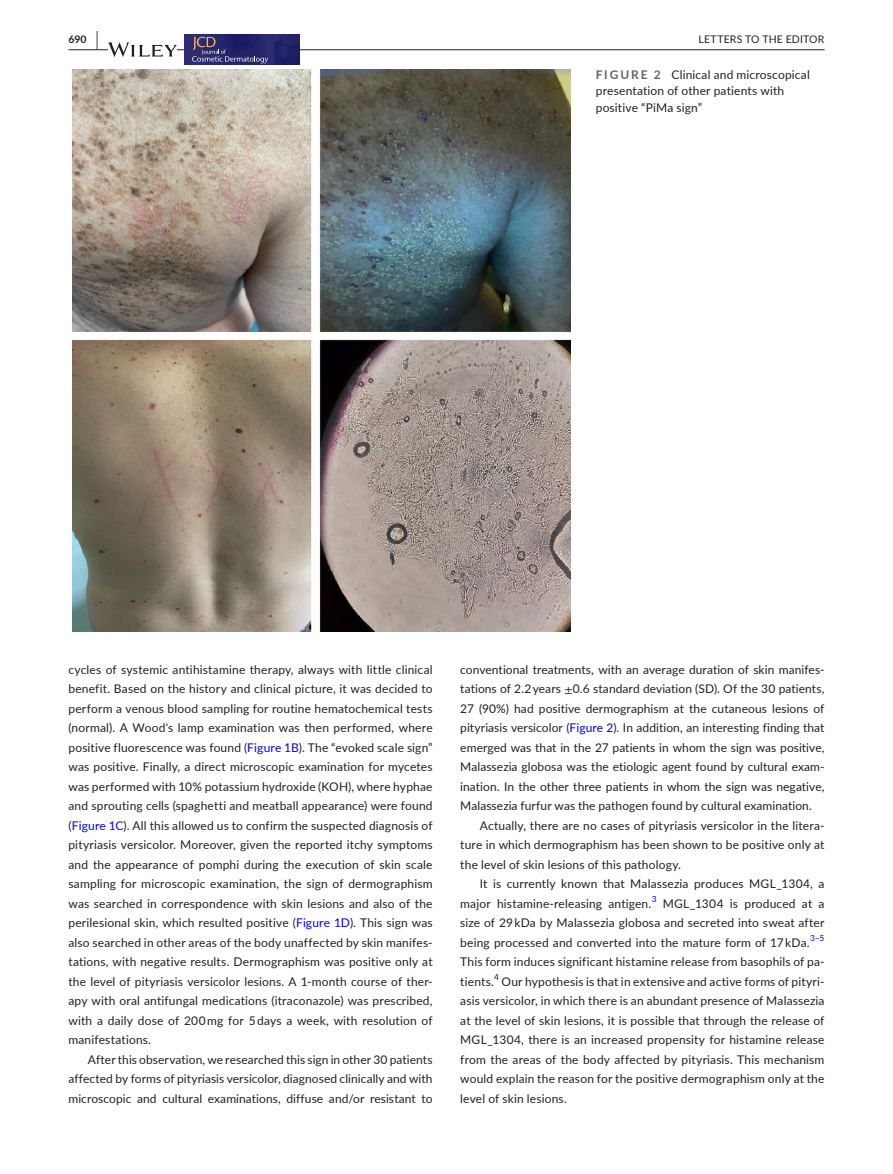
<style>
.page{position:relative;width:893px;height:1174px;background:#fff}
.page>*{position:absolute;margin:0;border:0;box-sizing:border-box;transform-origin:0 0}
.t1{font:12px/19.5px "Lato";letter-spacing:.01em;color:#231f20;text-align:justify}
.t2{font:10.5px "Lato";letter-spacing:.02em;color:#231f20}
.t3{font:700 10.5px "Lato";color:#231f20}
.t4{font:8.4px "Lato";color:#00f}
.s1{font-size:19.5px}
.s2{font-weight:700;color:#636366}
.s3{color:#00f}
.s4{font-family:"STIX"}
</style>
<div class="page">
<hr style="left:68px;top:49px;width:756px;height:1px;background:#231f20">
<svg style="left:108px;top:42px;width:69px;height:15px"></svg>
<img style="left:185px;top:35px;width:114px;height:30px">
<svg style="left:192px;top:37px;width:76px;height:26px;background:#3d3a73"></svg>
<img style="left:73px;top:69px;width:497px;height:563px">
<p class="t3" style="left:68px;top:31px;width:31px">690 <span class="s1">|</span></p>
<p class="t2" style="left:698px;top:31px;width:127px">LETTERS TO THE EDITOR</p>
<p class="t1" style="left:596px;top:66px;width:216px;line-height:16.5px;text-align:left"><span class="s2">FIGURE 2</span> Clinical and microscopical presentation of other patients with positive “PiMa sign”</p>
<p class="t1" style="left:68px;top:659px;width:366px">cycles of systemic antihistamine therapy, always with little clinical benefit. Based on the history and clinical picture, it was decided to perform a venous blood sampling for routine hematochemical tests (normal). A Wood's lamp examination was then performed, where positive fluorescence was found (<span class="s3">Figure 1B</span>). The “evoked scale sign” was positive. Finally, a direct microscopic examination for mycetes was performed with 10% potassium hydroxide (KOH), where hyphae and sprouting cells (spaghetti and meatball appearance) were found (<span class="s3">Figure 1C</span>). All this allowed us to confirm the suspected diagnosis of pityriasis versicolor. Moreover, given the reported itchy symptoms and the appearance of pomphi during the execution of skin scale sampling for microscopic examination, the sign of dermographism was searched in correspondence with skin lesions and also of the perilesional skin, which resulted positive (<span class="s3">Figure 1D</span>). This sign was also searched in other areas of the body unaffected by skin manifes&shy;tations, with negative results. Dermographism was positive only at the level of pityriasis versicolor lesions. A 1-month course of ther&shy;apy with oral antifungal medications (itraconazole) was prescribed, with a daily dose of 200 mg for 5 days a week, with resolution of manifestations.</p>
<p class="t1" style="left:68px;top:1049px;width:366px;text-indent:20px">After this observation, we researched this sign in other 30 patients affected by forms of pityriasis versicolor, diagnosed clinically and with microscopic and cultural examinations, diffuse and/or resistant to</p>
<p class="t1" style="left:460px;top:659px;width:366px">conventional treatments, with an average duration of skin manifes&shy;tations of 2.2 years <span class="s4">±</span>0.6 standard deviation (SD). Of the 30 patients, 27 (90%) had positive dermographism at the cutaneous lesions of pityriasis versicolor (<span class="s3">Figure 2</span>). In addition, an interesting finding that emerged was that in the 27 patients in whom the sign was positive, Malassezia globosa was the etiologic agent found by cultural exam&shy;ination. In the other three patients in whom the sign was negative, Malassezia furfur was the pathogen found by cultural examination.</p>
<p class="t1" style="left:460px;top:815px;width:366px;text-indent:20px">Actually, there are no cases of pityriasis versicolor in the litera&shy;ture in which dermographism has been shown to be positive only at the level of skin lesions of this pathology.</p>
<p class="t1" style="left:460px;top:873px;width:366px;text-indent:20px">It is currently known that Malassezia produces MGL_1304, a major histamine-releasing antigen.</p>
<p class="t4" style="left:652px;top:893px;width:6px">3</p>
<p class="t1" style="left:460px;top:893px;width:366px;text-indent:203px">MGL_1304 is produced at a size of 29 kDa by Malassezia globosa and secreted into sweat after being processed and converted into the mature form of 17 kDa.</p>
<p class="t4" style="left:810px;top:932px;width:16px">3–5</p>
<p class="t1" style="left:460px;top:951px;width:366px">This form induces significant histamine release from basophils of pa&shy;tients.</p>
<p class="t4" style="left:494px;top:971px;width:6px">4</p>
<p class="t1" style="left:460px;top:971px;width:366px;text-indent:41px">Our hypothesis is that in extensive and active forms of pityri&shy;asis versicolor, in which there is an abundant presence of Malassezia at the level of skin lesions, it is possible that through the release of MGL_1304, there is an increased propensity for histamine release from the areas of the body affected by pityriasis. This mechanism would explain the reason for the positive dermographism only at the level of skin lesions.</p>
</div>
